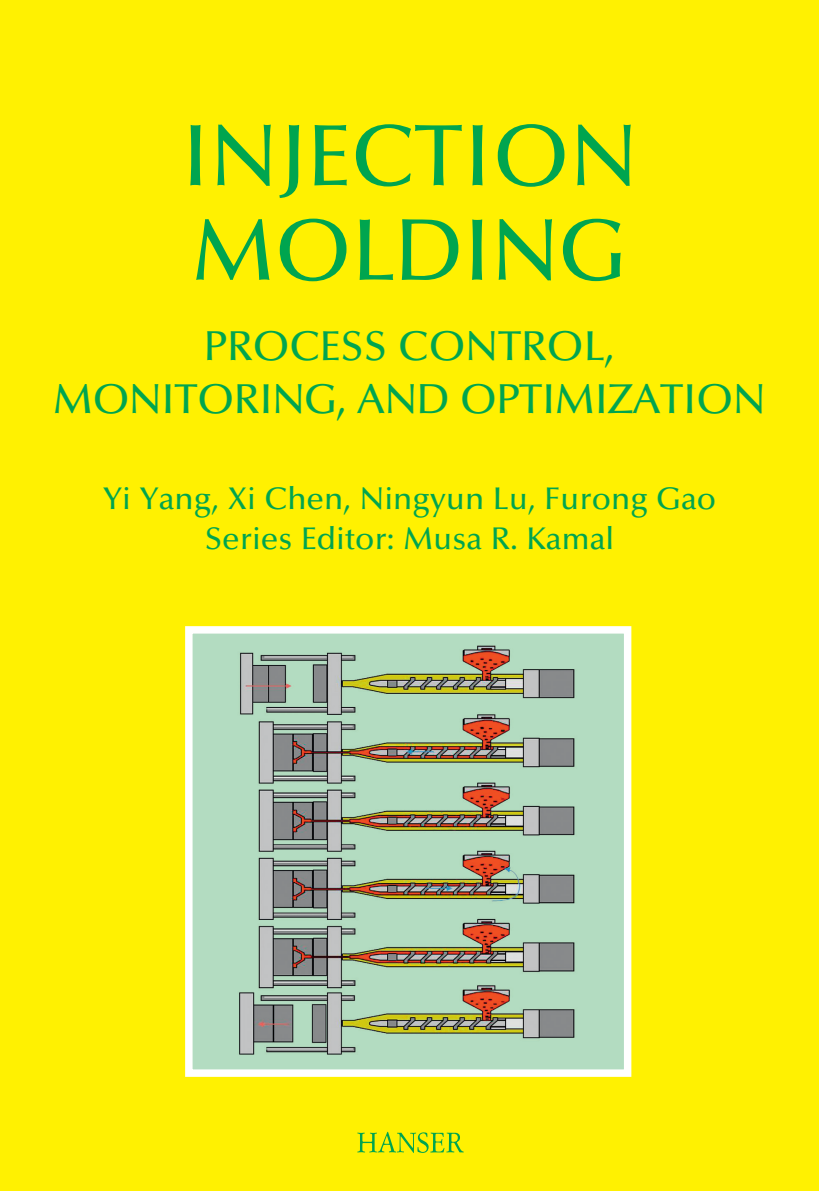
<style>
.page{position:relative;width:819px;height:1191px;background:#fff101}
.page>*{position:absolute;margin:0;border:0;box-sizing:border-box;transform-origin:0 0}
.t1{font:500 87.5px/94.5px "Optima LT Std";color:#00a54f}
.t2{font:500 42px/52.5px "Optima LT Std";letter-spacing:-.015em;color:#00a54f;text-align:center}
.t3{font:500 31.5px/40.2px "Optima LT Std";color:#00a54f;text-align:center}
</style>
<div class="page">
<img style="left:193px;top:634px;width:430px;height:434px">
<div style="left:185px;top:626px;width:446px;height:450px;border:7px solid #fff"></div>
<svg style="left:357px;top:1131px;width:106px;height:22px"></svg>
<h1 class="t1" style="left:181px;top:111px;width:458px">INJECTION<br>MOLDING</h1>
<h2 class="t2" style="left:53px;top:321px;width:714px">PROCESS CONTROL,<br>MONITORING, AND OPTIMIZATION</h2>
<p class="t3" style="left:103px;top:479px;width:614px">Yi Yang, Xi Chen, Ningyun Lu, Furong Gao<br>Series Editor: Musa R. Kamal</p>
</div>
